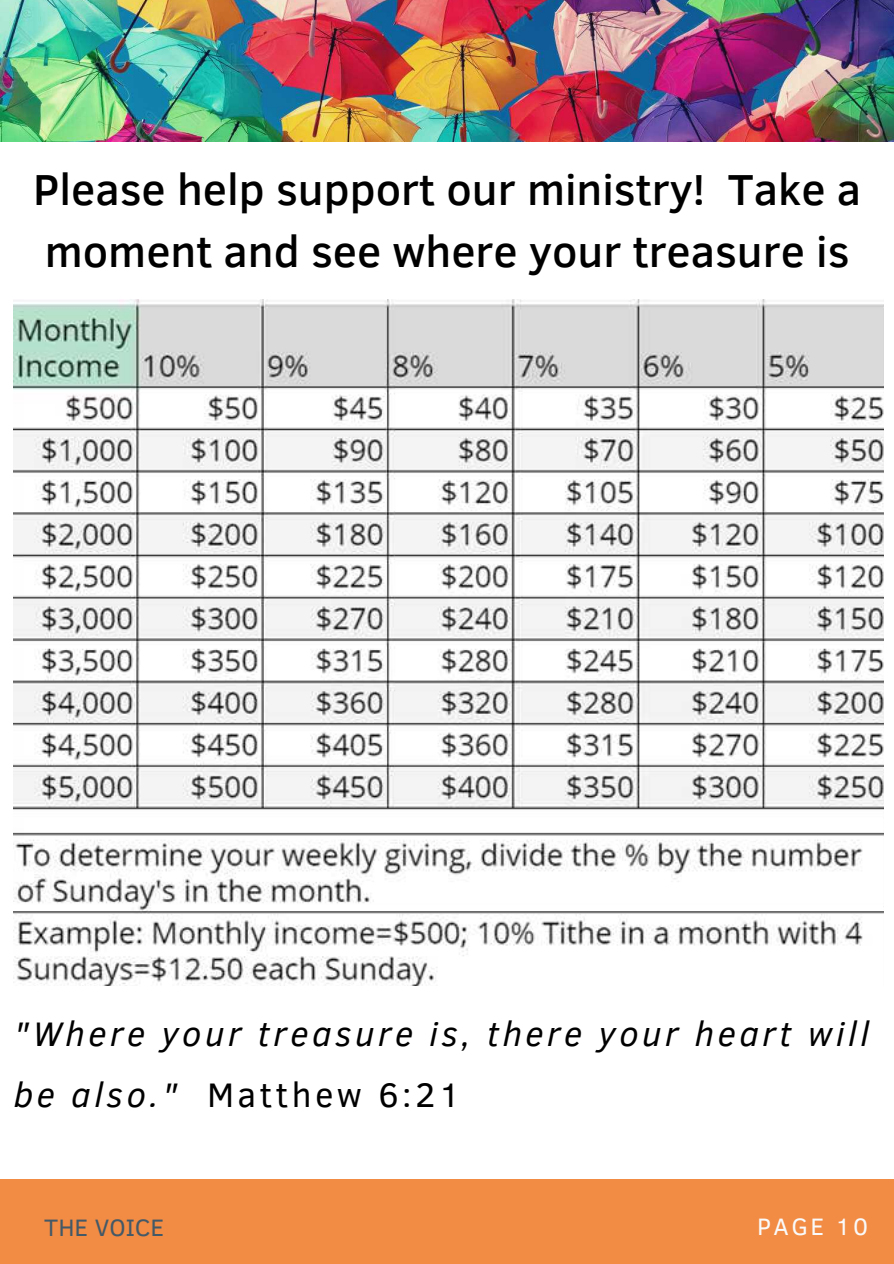
<style>
.page{position:relative;width:894px;height:1264px;background:#fff}
.page>*{position:absolute;margin:0;border:0;box-sizing:border-box;transform-origin:0 0}
.t1{font:500 44.4px/61.9px "Clear Sans";color:#000}
.t2{font:italic 34.95px/60.8px "Clear Sans";letter-spacing:.1em;color:#000}
.t3{font:24.3px "Clear Sans";color:#435967}
.t4{font:24.3px "Clear Sans";letter-spacing:.1em;color:#fafafa}
.s1{font-style:normal}
</style>
<div class="page">
<div style="left:0;top:1178px;width:893px;height:85px;background:#f28b43"></div>
<img style="left:0;top:0;width:893px;height:142px">
<img style="left:14px;top:300px;width:869px;height:685px">
<p class="t1" style="left:33px;top:157px;width:829px">Please help support our ministry! Take a moment and see where your treasure is</p>
<p class="t2" style="left:14px;top:1001px;width:856px">"Where your treasure is, there your heart will be also." <span class="s1">Matthew 6:21</span></p>
<p class="t3" style="left:44px;top:1209px;width:121px">THE VOICE</p>
<p class="t4" style="left:756px;top:1209px;width:112px">PAGE 10</p>
</div>
